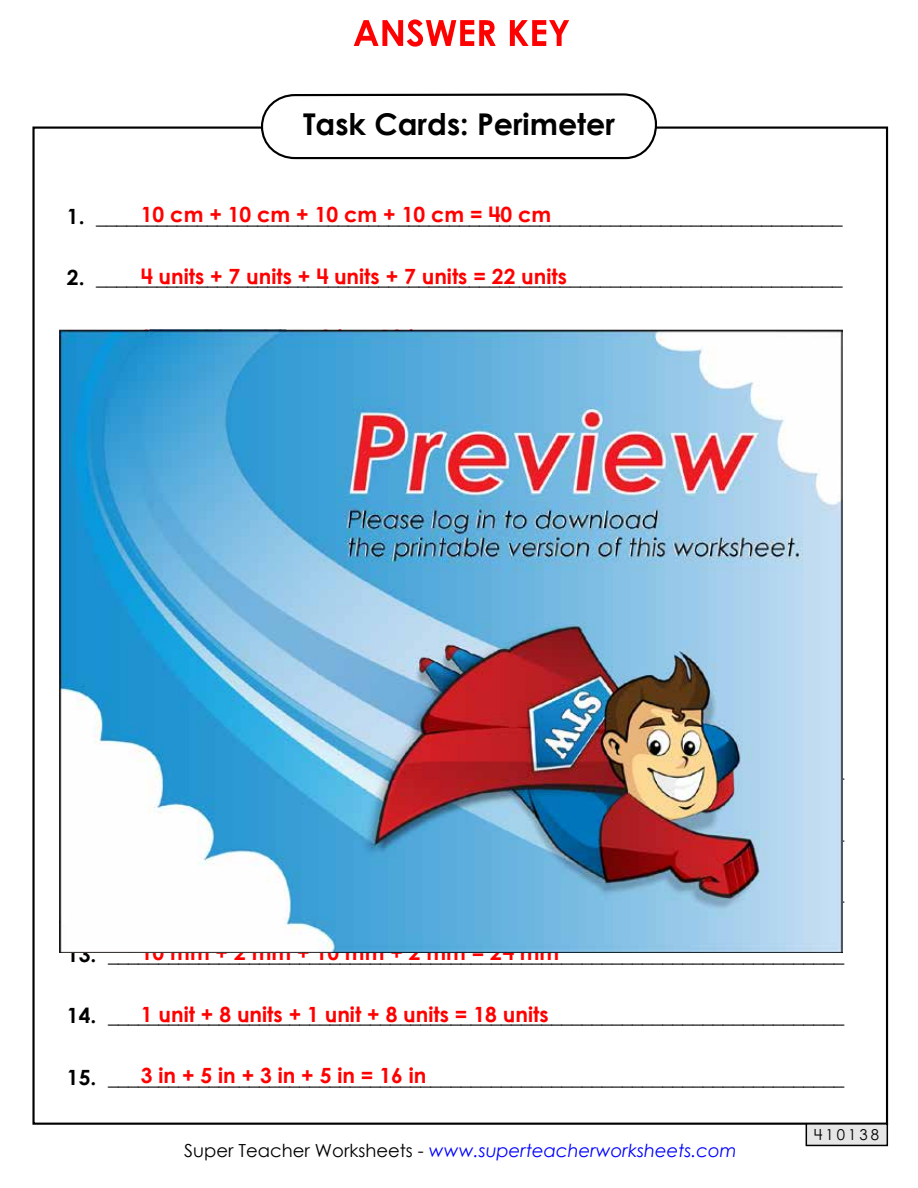
<style>
.page{position:relative;width:918px;height:1188px;background:#fff}
.page>*{position:absolute;margin:0;border:0;box-sizing:border-box;transform-origin:0 0}
.t1{font:700 30px "Century Gothic 2";color:#000}
.t2{font:21px "Century STW3";color:#000}
.t3{font:700 21px "Century STW4";color:#f00}
.t4{font:italic 18px "Century Gothic 2";color:#00f}
.t5{font:15px "Century STW4";letter-spacing:.2em;color:#000}
.s1{font-family:"Century Gothic 2";font-weight:700}
.s2{font-style:normal;color:#000}
</style>
<div class="page">
<div style="left:806px;top:1123px;width:82px;height:23px;background:#e6e6e6;border:2px solid #000"></div>
<svg style="left:260px;top:93px;width:398px;height:67px"></svg>
<svg style="left:354px;top:19px;width:142px;height:28px"></svg>
<svg style="left:510px;top:20px;width:59px;height:26px"></svg>
<img style="left:60px;top:329px;width:783px;height:624px">
<h1 class="t1" style="left:303px;top:101px;width:314px">Task Cards: Perimeter</h1>
<p class="t3" style="left:141px;top:199px;width:412px">10 cm + 10 cm + 10 cm + 10 cm = 40 cm</p>
<p class="t2" style="left:67px;top:202px;width:777px"><span class="s1">1.</span> __________________________________________________________________________</p>
<p class="t3" style="left:141px;top:260px;width:428px">4 units + 7 units + 4 units + 7 units = 22 units</p>
<p class="t2" style="left:67px;top:263px;width:777px"><span class="s1">2.</span> __________________________________________________________________________</p>
<p class="t3" style="left:141px;top:937px;width:420px">10 mm + 2 mm + 10 mm + 2 mm = 24 mm</p>
<p class="t2" style="left:67px;top:940px;width:779px"><span class="s1">13.</span> _________________________________________________________________________</p>
<p class="t3" style="left:141px;top:998px;width:409px">1 unit + 8 units + 1 unit + 8 units = 18 units</p>
<p class="t2" style="left:67px;top:1001px;width:779px"><span class="s1">14.</span> _________________________________________________________________________</p>
<p class="t3" style="left:141px;top:1060px;width:287px">3 in + 5 in + 3 in + 5 in = 16 in</p>
<p class="t2" style="left:67px;top:1063px;width:779px"><span class="s1">15.</span> _________________________________________________________________________</p>
<p class="t4" style="left:184px;top:1138px;width:554px"><span class="s2">Super Teacher Worksheets -</span> www.superteacherworksheets.com</p>
<p class="t5" style="left:814px;top:1125px;width:66px">410138</p>
</div>
